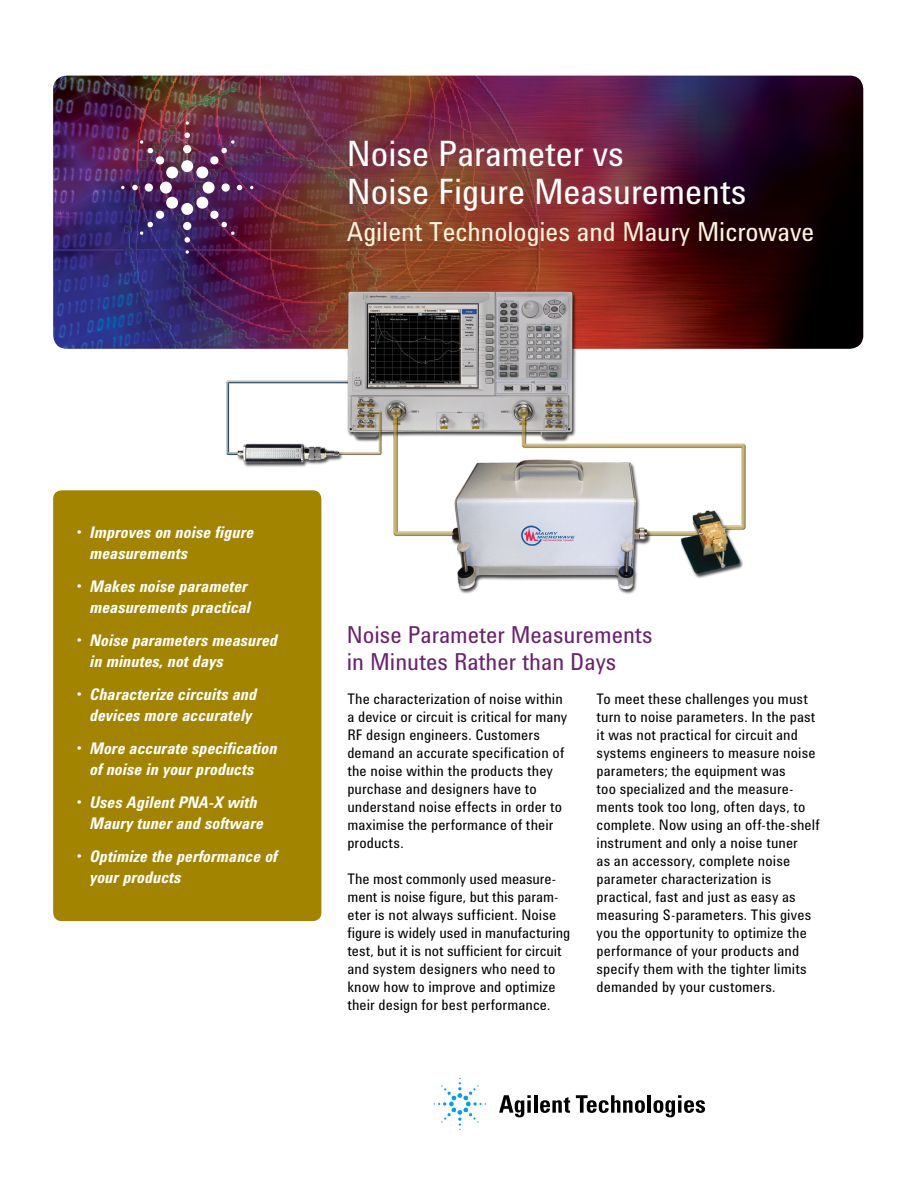
<style>
.page{position:relative;width:918px;height:1188px;background:#fff}
.page>*{position:absolute;margin:0;border:0;box-sizing:border-box;transform-origin:0 0}
.t1{font:36px/37.5px "Agilent Condensed CFF";color:#fff}
.t2{font:27px "Agilent Condensed CFF";color:#fff6dd}
.t3{font:24px/27px "Agilent Condensed CFF";color:#68246d}
.t4{font:italic 700 16.5px/21px "Agilent Condensed CFF";color:#fff}
.t5{font:15px/18px "Agilent Condensed CFF";letter-spacing:.005em;color:#000}
</style>
<div class="page">
<img style="left:53px;top:76px;width:810px;height:273px">
<div style="left:181px;top:160px;width:12px;height:12px;background:#fff;border-radius:50%"></div>
<div style="left:183px;top:145px;width:8px;height:8px;background:#fff;border-radius:50%"></div>
<svg style="left:186px;top:121px;width:3px;height:4px"></svg>
<div style="left:203px;top:182px;width:12px;height:12px;background:#fff;border-radius:50%"></div>
<div style="left:222px;top:183px;width:8px;height:9px;background:#fff;border-radius:50%"></div>
<svg style="left:237px;top:185px;width:5px;height:5px"></svg>
<svg style="left:181px;top:203px;width:12px;height:12px"></svg>
<div style="left:183px;top:222px;width:8px;height:8px;background:#fff;border-radius:50%"></div>
<svg style="left:186px;top:250px;width:3px;height:4px"></svg>
<div style="left:160px;top:182px;width:12px;height:12px;background:#fff;border-radius:50%"></div>
<div style="left:145px;top:183px;width:8px;height:9px;background:#fff;border-radius:50%"></div>
<svg style="left:132px;top:185px;width:6px;height:5px"></svg>
<svg style="left:121px;top:186px;width:4px;height:3px"></svg>
<svg style="left:196px;top:140px;width:39px;height:39px;background:#714069"></svg>
<svg style="left:196px;top:196px;width:39px;height:39px;background:#5f3768"></svg>
<svg style="left:140px;top:196px;width:50px;height:47px;background:#56447e"></svg>
<img style="left:140px;top:133px;width:50px;height:46px">
<div style="left:53px;top:490px;width:268px;height:431px;background:#a28400;border-radius:9px"></div>
<img style="left:216px;top:279px;width:560px;height:367px">
<svg style="left:499px;top:1095px;width:32px;height:22px"></svg>
<svg style="left:527px;top:1100px;width:4px;height:13px"></svg>
<hr style="left:534px;top:1095px;width:3px;height:18px;background:#000">
<svg style="left:540px;top:1097px;width:30px;height:16px"></svg>
<svg style="left:576px;top:1095px;width:69px;height:18px"></svg>
<hr style="left:647px;top:1095px;width:4px;height:18px;background:#000">
<svg style="left:653px;top:1095px;width:52px;height:22px"></svg>
<svg style="left:434px;top:1078px;width:52px;height:52px"></svg>
<h1 class="t1" style="left:347px;top:133px;width:401px">Noise Parameter vs<br>Noise Figure Measurements</h1>
<h2 class="t2" style="left:347px;top:211px;width:469px">Agilent Technologies and Maury Microwave</h2>
<p class="t4" style="left:89px;top:521px;width:166px;text-indent:-13px">• Improves on noise figure measurements</p>
<p class="t4" style="left:76px;top:575px;width:176px;text-align:right">• Makes noise parameter measurements practical</p>
<p class="t4" style="left:89px;top:629px;width:189px;text-indent:-13px">• Noise parameters measured in minutes, not days</p>
<p class="t4" style="left:76px;top:683px;width:182px;text-align:center">• Characterize circuits and devices more accurately</p>
<p class="t4" style="left:76px;top:737px;width:203px;text-align:center">• More accurate specification of noise in your products</p>
<p class="t4" style="left:89px;top:791px;width:175px;text-indent:-13px">• Uses Agilent PNA-X with<br>Maury tuner and software</p>
<p class="t4" style="left:89px;top:845px;width:189px;text-indent:-13px">• Optimize the performance of your products</p>
<h3 class="t3" style="left:347px;top:620px;width:307px">Noise Parameter Measurements in Minutes Rather than Days</h3>
<p class="t5" style="left:347px;top:689px;width:221px">The characterization of noise within a device or circuit is critical for many<br>RF design engineers. Customers demand an accurate specification of the noise within the products they purchase and designers have to understand noise effects in order to maximise the performance of their products.</p>
<p class="t5" style="left:347px;top:869px;width:225px">The most commonly used measure&shy;ment is noise figure, but this param&shy;eter is not always sufficient. Noise figure is widely used in manufacturing test, but it is not sufficient for circuit and system designers who need to know how to improve and optimize their design for best performance.</p>
<p class="t5" style="left:597px;top:689px;width:224px">To meet these challenges you must turn to noise parameters. In the past it was not practical for circuit and systems engineers to measure noise parameters; the equipment was<br>too specialized and the measure&shy;ments took too long, often days, to complete. Now using an off-the-shelf instrument and only a noise tuner<br>as an accessory, complete noise parameter characterization is practical, fast and just as easy as measuring S-parameters. This gives you the opportunity to optimize the performance of your products and specify them with the tighter limits demanded by your customers.</p>
</div>
